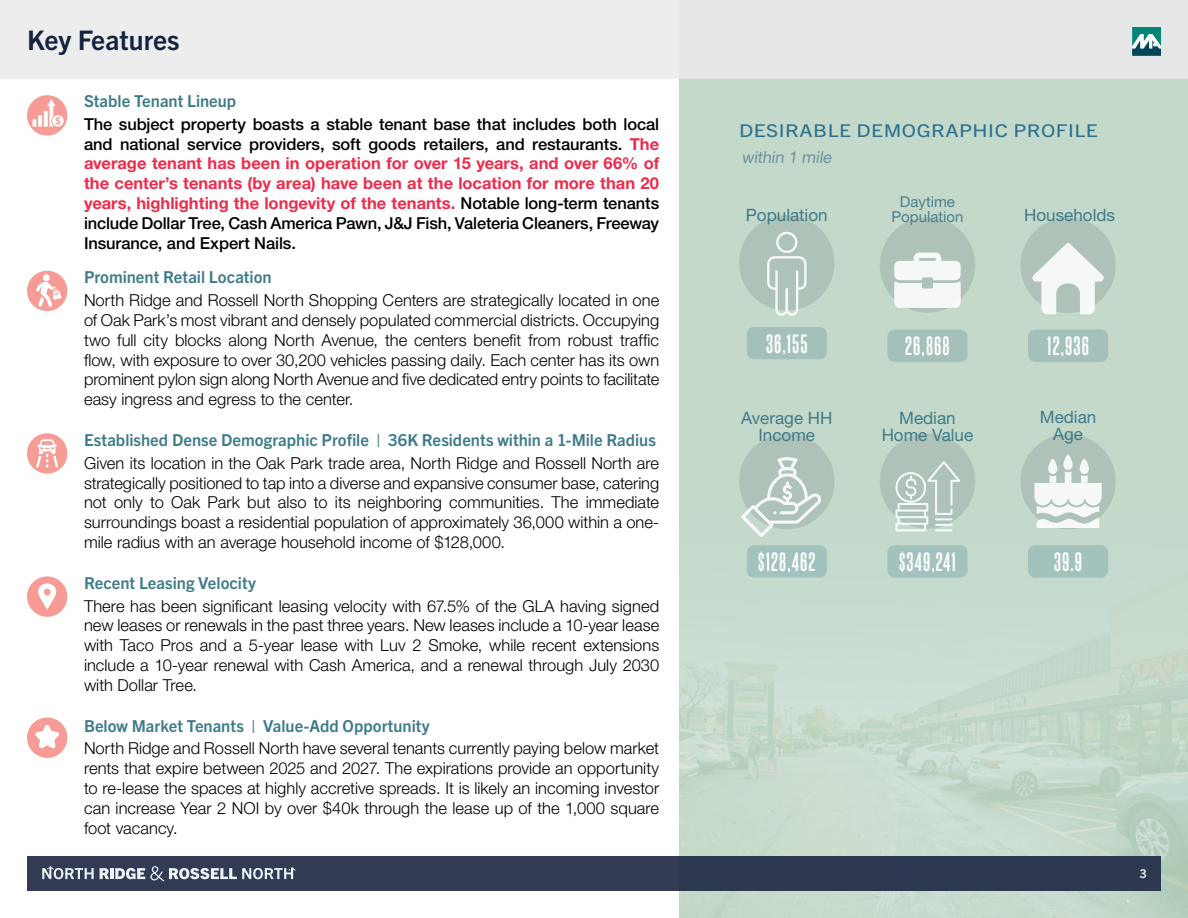
<style>
.page{position:relative;width:1188px;height:918px;background:#fff}
.page>*{position:absolute;margin:0;border:0;box-sizing:border-box;transform-origin:0 0}
.t1{font:700 27px "Trade Gothic Next LT Pro";color:#14233f}
.t2{font:700 22.5px "Steelfish Rg";letter-spacing:.05em;color:#fff}
.t3{font:17.7px "Trade Gothic Next LT Pro";letter-spacing:.025em;color:#2a708f;scale:1.19 1}
.t4{font:17.1px/17.1px "Helvetica Neue LT Std";color:#3e7b8a;text-align:center}
.t5{font:300 16.5px/19.8px "Helvetica Neue LT Std";color:#000;text-align:justify}
.t6{font:500 16.5px/19.8px "Helvetica Neue LT Std";letter-spacing:-.005em;color:#000;text-align:justify}
.t7{font:700 16.5px "Trade Gothic Next LT Pro";color:#3e7b8a}
.t8{font:16.5px "Helvetica Neue LT Std";color:#6e92a0}
.t9{font:15px/15px "Helvetica Neue LT Std";color:#497f8e;text-align:center}
.t10{font:700 12px "Trade Gothic Next LT Pro";color:#eff7f0}
.s1{font-weight:700;color:#ee2b4b}
</style>
<div class="page">
<div style="left:680px;top:0;width:508px;height:918px;background:#c5d9ca"></div>
<img style="left:680px;top:499px;width:508px;height:419px">
<svg style="left:0;top:0;width:1188px;height:79px;background:#e9eae9"></svg>
<svg style="left:1132px;top:27px;width:29px;height:29px"></svg>
<div style="left:27px;top:856px;width:1134px;height:35px;background:#323a54"></div>
<svg style="left:42px;top:866px;width:52px;height:13px"></svg>
<svg style="left:100px;top:866px;width:196px;height:15px"></svg>
<div style="left:27px;top:433px;width:40px;height:41px;background:#f69b95;border-radius:50%"></div>
<svg style="left:36px;top:439px;width:22px;height:28px"></svg>
<div style="left:27px;top:271px;width:40px;height:40px;background:#f69b95;border-radius:50%"></div>
<div style="left:43px;top:274px;width:7px;height:7px;background:#fff;border-radius:50%"></div>
<svg style="left:36px;top:282px;width:26px;height:25px"></svg>
<div style="left:1020px;top:434px;width:96px;height:95px;background:#aec2b8;border-radius:50%"></div>
<div style="left:1028px;top:545px;width:80px;height:33px;background:#a2c2bc;border-radius:7px"></div>
<svg style="left:1035px;top:455px;width:67px;height:73px"></svg>
<div style="left:739px;top:215px;width:96px;height:96px;background:#aec2b8;border-radius:50%"></div>
<div style="left:747px;top:327px;width:80px;height:32px;background:#a3c1ba;border-radius:7px"></div>
<svg style="left:767px;top:231px;width:40px;height:85px"></svg>
<div style="left:880px;top:217px;width:95px;height:96px;background:#aec2b8;border-radius:50%"></div>
<div style="left:887px;top:330px;width:81px;height:32px;background:#a3c1ba;border-radius:7px"></div>
<svg style="left:894px;top:253px;width:67px;height:55px"></svg>
<div style="left:739px;top:434px;width:96px;height:95px;background:#aec2b8;border-radius:50%"></div>
<div style="left:747px;top:545px;width:80px;height:33px;background:#a2c2bc;border-radius:7px"></div>
<svg style="left:741px;top:457px;width:81px;height:80px"></svg>
<div style="left:880px;top:433px;width:95px;height:96px;background:#aec2b8;border-radius:50%"></div>
<div style="left:887px;top:545px;width:81px;height:33px;background:#a2c2bc;border-radius:7px"></div>
<svg style="left:895px;top:461px;width:65px;height:70px"></svg>
<div style="left:1020px;top:218px;width:96px;height:95px;background:#aec2b8;border-radius:50%"></div>
<div style="left:1028px;top:330px;width:80px;height:32px;background:#a3c1ba;border-radius:7px"></div>
<svg style="left:1032px;top:243px;width:72px;height:71px"></svg>
<div style="left:27px;top:95px;width:40px;height:41px;background:#f69b95;border-radius:50%"></div>
<svg style="left:33px;top:119px;width:4px;height:8px"></svg>
<svg style="left:38px;top:115px;width:4px;height:12px"></svg>
<hr style="left:44px;top:111px;width:4px;height:16px;background:#fff">
<svg style="left:47px;top:99px;width:17px;height:28px"></svg>
<div style="left:27px;top:576px;width:40px;height:41px;background:#f69b95;border-radius:50%"></div>
<svg style="left:38px;top:583px;width:18px;height:27px"></svg>
<div style="left:27px;top:718px;width:40px;height:40px;background:#f69b95;border-radius:50%"></div>
<svg style="left:35px;top:724px;width:24px;height:25px"></svg>
<h1 class="t1" style="left:27px;top:22px;width:154px">Key Features</h1>
<p class="t7" style="left:84px;top:90px;width:154px">Stable Tenant Lineup</p>
<p class="t6" style="left:84px;top:114px;width:577px">The subject property boasts a stable tenant base that includes both local and national service providers, soft goods retailers, and restaurants. <span class="s1">The average tenant has been in operation for over 15 years, and over 66% of the center’s tenants (by area) have been at the location for more than 20 years, highlighting the longevity of the tenants.</span> Notable long-term tenants include Dollar Tree, Cash America Pawn, J&amp;J Fish, Valeteria Cleaners, Freeway Insurance, and Expert Nails.</p>
<p class="t7" style="left:84px;top:266px;width:189px">Prominent Retail Location</p>
<p class="t5" style="left:84px;top:290px;width:577px">North Ridge and Rossell North Shopping Centers are strategically located in one of Oak Park’s most vibrant and densely populated commercial districts. Occupying two full city blocks along North Avenue, the centers benefit from robust traffic flow, with exposure to over 30,200 vehicles passing daily. Each center has its own prominent pylon sign along North Avenue and five dedicated entry points to facilitate easy ingress and egress to the center.</p>
<p class="t7" style="left:84px;top:429px;width:573px">Established Dense Demographic Profile | 36K Residents within a 1-Mile Radius</p>
<p class="t5" style="left:84px;top:453px;width:577px">Given its location in the Oak Park trade area, North Ridge and Rossell North are strategically positioned to tap into a diverse and expansive consumer base, catering not only to Oak Park but also to its neighboring communities. The immediate surroundings boast a residential population of approximately 36,000 within a one&shy;mile radius with an average household income of $128,000.</p>
<p class="t7" style="left:84px;top:571px;width:174px">Recent Leasing Velocity</p>
<p class="t5" style="left:84px;top:596px;width:577px">There has been significant leasing velocity with 67.5% of the GLA having signed new leases or renewals in the past three years. New leases include a 10-year lease with Taco Pros and a 5-year lease with Luv 2 Smoke, while recent extensions include a 10-year renewal with Cash America, and a renewal through July 2030 with Dollar Tree.</p>
<p class="t7" style="left:84px;top:714px;width:347px">Below Market Tenants | Value-Add Opportunity</p>
<p class="t5" style="left:84px;top:738px;width:577px">North Ridge and Rossell North have several tenants currently paying below market rents that expire between 2025 and 2027. The expirations provide an opportunity to re-lease the spaces at highly accretive spreads. It is likely an incoming investor can increase Year 2 NOI by over $40k through the lease up of the 1,000 square foot vacancy.</p>
<p class="t3" style="left:739px;top:118px;width:303px">DESIRABLE DEMOGRAPHIC PROFILE</p>
<p class="t8" style="left:741px;top:147px;width:94px">within 1 mile</p>
<p class="t4" style="left:746px;top:206px;width:83px">Population</p>
<p class="t9" style="left:891px;top:194px;width:73px">Daytime<br>Population</p>
<p class="t4" style="left:1024px;top:206px;width:92px">Households</p>
<h2 class="t2" style="left:766px;top:330px;width:43px">36,155</h2>
<h2 class="t2" style="left:905px;top:332px;width:46px">26,868</h2>
<h2 class="t2" style="left:1047px;top:332px;width:43px">12,936</h2>
<p class="t4" style="left:741px;top:410px;width:93px">Average HH<br>Income</p>
<p class="t4" style="left:882px;top:409px;width:93px">Median<br>Home Value</p>
<p class="t4" style="left:1040px;top:408px;width:58px">Median<br>Age</p>
<h2 class="t2" style="left:758px;top:548px;width:59px">$128,462</h2>
<h2 class="t2" style="left:899px;top:548px;width:58px">$349,241</h2>
<h2 class="t2" style="left:1054px;top:548px;width:30px">39.9</h2>
<p class="t10" style="left:1140px;top:866px;width:8px">3</p>
</div>
